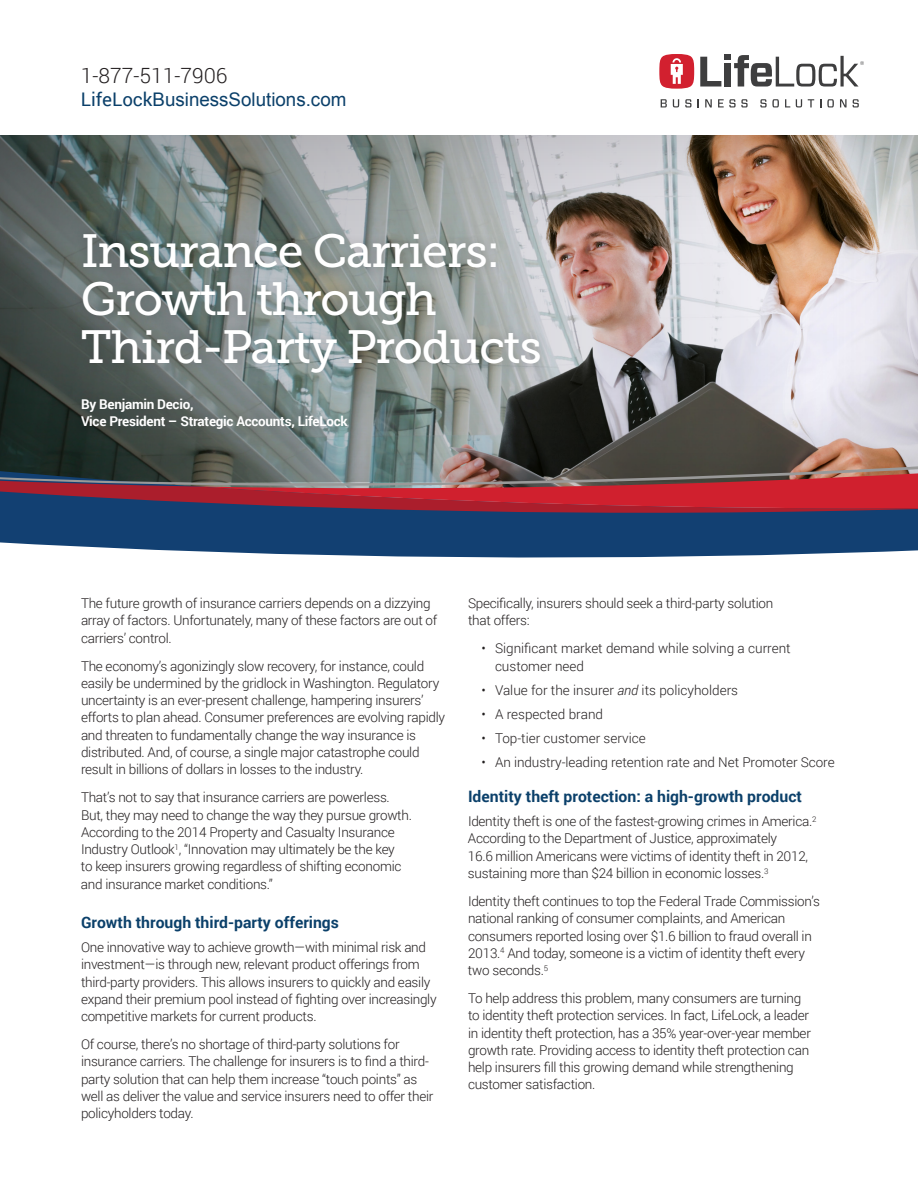
<style>
.page{position:relative;width:918px;height:1188px;background:#fff}
.page>*{position:absolute;margin:0;border:0;box-sizing:border-box;transform-origin:0 0}
.t1{font:46.5px/48px "Museo Slab 500";letter-spacing:-.025em;color:#fff}
.t2{font:300 21px "Roboto";color:#231f20}
.t3{font:18.75px "Arial";color:#0b406a}
.Body_-_Header{font:700 15.75px "Roboto";color:#0b406a}
.Body{font:300 13.5px/17.2px "Roboto";letter-spacing:-.02em;color:#231f20}
.Body___Bullets{font:300 13.5px/17.2px "Roboto";color:#231f20}
.Body-2{font:700 13.5px/17.2px "Roboto";letter-spacing:-.02em;color:#fff}
.s1{font-family:"Roboto"}
.s2{font-style:italic}
</style>
<div class="page">
<div style="left:0;top:134px;width:918px;height:362px;background:#231f20;opacity:.25"></div>
<img style="left:0;top:135px;width:864px;height:330px">
<svg style="left:661px;top:99px;width:6px;height:8px"></svg>
<svg style="left:673px;top:99px;width:6px;height:8px"></svg>
<svg style="left:685px;top:99px;width:7px;height:8px"></svg>
<svg style="left:705px;top:99px;width:7px;height:8px"></svg>
<svg style="left:718px;top:99px;width:30px;height:8px"></svg>
<svg style="left:760px;top:99px;width:19px;height:8px"></svg>
<svg style="left:785px;top:99px;width:5px;height:8px"></svg>
<svg style="left:796px;top:99px;width:6px;height:8px"></svg>
<svg style="left:808px;top:99px;width:6px;height:8px"></svg>
<svg style="left:827px;top:99px;width:7px;height:8px"></svg>
<svg style="left:840px;top:99px;width:7px;height:8px"></svg>
<svg style="left:853px;top:99px;width:6px;height:8px"></svg>
<svg style="left:700px;top:57px;width:21px;height:30px"></svg>
<div style="left:724px;top:63px;width:7px;height:24px;background:#3e3e3f"></div>
<div style="left:724px;top:54px;width:7px;height:6px;background:#3e3e3f"></div>
<svg style="left:734px;top:55px;width:130px;height:32px"></svg>
<svg style="left:659px;top:54px;width:35px;height:35px"></svg>
<svg style="left:0;top:518px;width:918px;height:40px;fill:#124072"></svg>
<svg style="left:0;top:465px;width:918px;height:53px"></svg>
<div style="left:72px;top:224px;width:478px;height:158px;background:#231f20;opacity:.2"></div>
<div style="left:72px;top:389px;width:285px;height:49px;background:#231f20;opacity:.2"></div>
<p class="t2" style="left:81px;top:61px;width:148px">1-877-511-7906</p>
<p class="t3" style="left:81px;top:87px;width:267px"><span class="s1">LifeLock</span>BusinessSolutions.com</p>
<p class="t1" style="left:81px;top:227px;width:462px">Insurance Carriers:<br>Growth through<br>Third-Party Products</p>
<p class="Body-2" style="left:81px;top:395px;width:268px">By Benjamin Decio,<br>Vice President – Strategic Accounts, LifeLock</p>
<p class="Body" style="left:81px;top:594px;width:358px">The future growth of insurance carriers depends on a dizzying array of factors. Unfortunately, many of these factors are out of carriers’ control.</p>
<p class="Body" style="left:81px;top:657px;width:366px">The economy’s agonizingly slow recovery, for instance, could easily be undermined by the gridlock in Washington. Regulatory uncertainty is an ever-present challenge, hampering insurers’ efforts to plan ahead. Consumer preferences are evolving rapidly and threaten to fundamentally change the way insurance is distributed. And, of course, a single major catastrophe could result in billions of dollars in losses to the industry.</p>
<p class="Body" style="left:81px;top:788px;width:333px">That’s not to say that insurance carriers are powerless.<br>But, they may need to change the way they pursue growth.<br>According to the 2014 Property and Casualty Insurance Industry Outlook<sup>1</sup>, “Innovation may ultimately be the key<br>to keep insurers growing regardless of shifting economic and insurance market conditions.”</p>
<p class="Body_-_Header" style="left:81px;top:911px;width:259px">Growth through third-party offerings</p>
<p class="Body" style="left:81px;top:938px;width:357px">One innovative way to achieve growth—with minimal risk and investment—is through new, relevant product offerings from third-party providers. This allows insurers to quickly and easily expand their premium pool instead of fighting over increasingly competitive markets for current products.</p>
<p class="Body" style="left:81px;top:1035px;width:354px">Of course, there’s no shortage of third-party solutions for insurance carriers. The challenge for insurers is to find a third&shy;party solution that can help them increase “touch points” as well as deliver the value and service insurers need to offer their policyholders today.</p>
<p class="Body" style="left:468px;top:594px;width:307px">Specifically, insurers should seek a third-party solution that offers:</p>
<p class="Body___Bullets" style="left:495px;top:640px;width:297px;text-indent:-14px">• Significant market demand while solving a current customer need</p>
<p class="Body___Bullets" style="left:482px;top:681px;width:258px">• Value for the insurer <span class="s2">and</span> its policyholders</p>
<p class="Body___Bullets" style="left:482px;top:705px;width:123px">• A respected brand</p>
<p class="Body___Bullets" style="left:482px;top:729px;width:166px">• Top-tier customer service</p>
<p class="Body___Bullets" style="left:482px;top:753px;width:355px">• An industry-leading retention rate and Net Promoter Score</p>
<p class="Body_-_Header" style="left:468px;top:786px;width:336px">Identity theft protection: a high-growth product</p>
<p class="Body" style="left:468px;top:812px;width:350px">Identity theft is one of the fastest-growing crimes in America.<sup>2<br></sup>According to the Department of Justice, approximately<br>16.6 million Americans were victims of identity theft in 2012, sustaining more than $24 billion in economic losses.<sup>3</sup></p>
<p class="Body" style="left:468px;top:892px;width:354px">Identity theft continues to top the Federal Trade Commission’s national ranking of consumer complaints, and American consumers reported losing over $1.6 billion to fraud overall in 2013.<sup>4</sup> And today, someone is a victim of identity theft every two seconds.<sup>5</sup></p>
<p class="Body" style="left:468px;top:989px;width:344px">To help address this problem, many consumers are turning to identity theft protection services. In fact, LifeLock, a leader in identity theft protection, has a 35% year-over-year member growth rate. Providing access to identity theft protection can help insurers fill this growing demand while strengthening customer satisfaction.</p>
</div>
